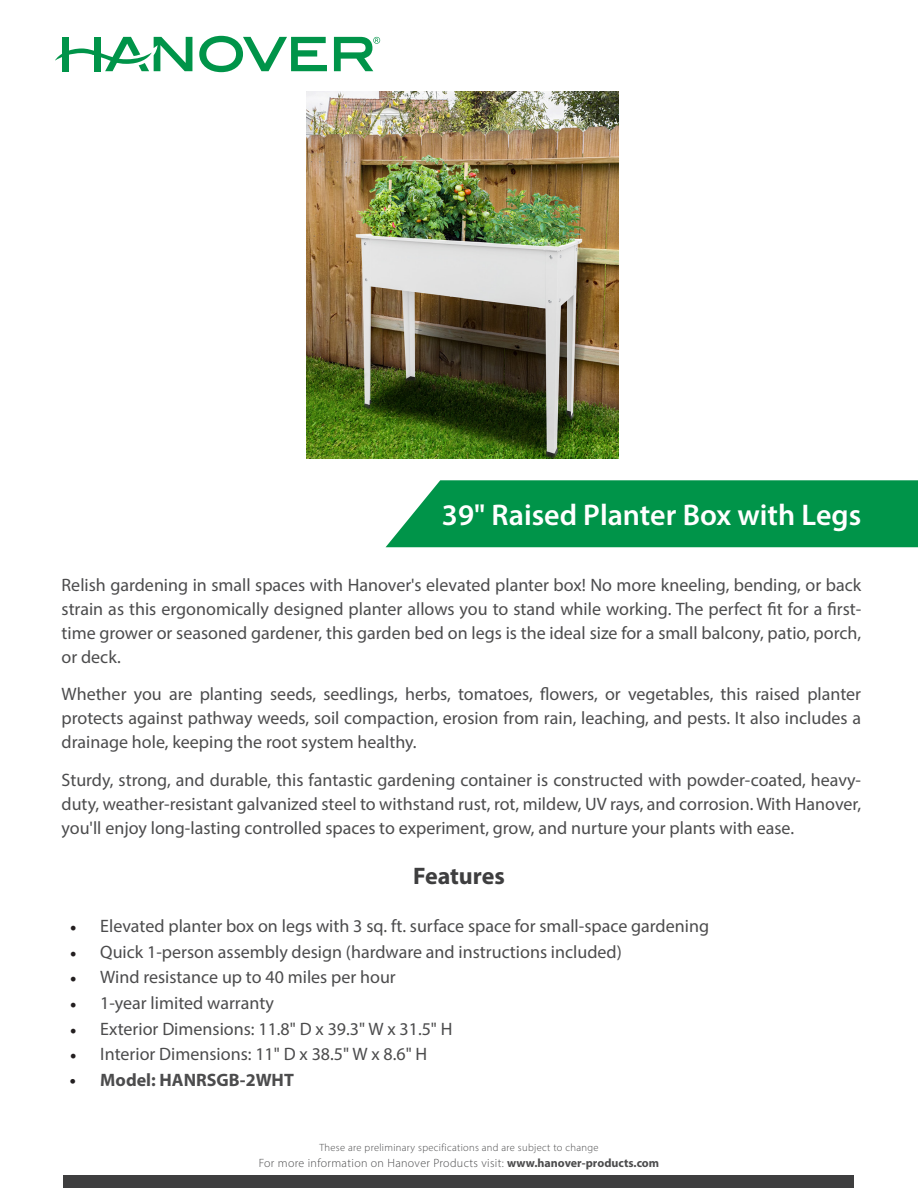
<style>
.page{position:relative;width:918px;height:1188px;background:#fff}
.page>*{position:absolute;margin:0;border:0;box-sizing:border-box;transform-origin:0 0}
.t1{font:600 30px "Myriad Pro";color:#fff}
.t2{font:24px "Myriad Variable Concept";color:#3e3e3f}
.t3{font:18px/24px "Myriad Pro";color:#4c4c4d;text-align:justify}
.t4{font:700 18px "Myriad Pro";color:#4c4c4d}
.t5{font:18px "Minion Pro";color:#231f20}
.t6{font:700 18px "Myriad Pro";color:#231f20}
.t7{font:300 12px "Myriad Pro";letter-spacing:.03em;color:#4c4c4d}
.t8{font:300 10.5px "Myriad Pro";letter-spacing:.03em;color:#4c4c4d}
.s1{font-weight:700}
</style>
<div class="page">
<div style="left:64px;top:1176px;width:790px;height:12px;background:#3e3e3f"></div>
<svg style="left:199px;top:36px;width:128px;height:36px"></svg>
<svg style="left:55px;top:37px;width:137px;height:34px"></svg>
<svg style="left:334px;top:37px;width:46px;height:34px"></svg>
<div style="left:386px;top:480px;width:532px;height:67px;background:#009449"></div>
<img style="left:306px;top:92px;width:313px;height:367px">
<p class="t1" style="left:442px;top:495px;width:421px">39" Raised Planter Box with Legs</p>
<p class="t3" style="left:62px;top:572px;width:801px">Relish gardening in small spaces with Hanover's elevated planter box! No more kneeling, bending, or back strain as this ergonomically designed planter allows you to stand while working. The perfect fit for a first&shy;time grower or seasoned gardener, this garden bed on legs is the ideal size for a small balcony, patio, porch, or deck.</p>
<p class="t3" style="left:62px;top:682px;width:801px">Whether you are planting seeds, seedlings, herbs, tomatoes, flowers, or vegetables, this raised planter protects against pathway weeds, soil compaction, erosion from rain, leaching, and pests. It also includes a drainage hole, keeping the root system healthy.</p>
<p class="t3" style="left:62px;top:767px;width:801px">Sturdy, strong, and durable, this fantastic gardening container is constructed with powder-coated, heavy&shy;duty, weather-resistant galvanized steel to withstand rust, rot, mildew, UV rays, and corrosion. With Hanover, you'll enjoy long-lasting controlled spaces to experiment, grow, and nurture your plants with ease.</p>
<p class="t2" style="left:413px;top:862px;width:93px">Features</p>
<p class="t5" style="left:70px;top:914px;width:9px">•</p>
<p class="t3" style="left:100px;top:914px;width:610px">Elevated planter box on legs with 3 sq. ft. surface space for small-space gardening</p>
<p class="t5" style="left:70px;top:940px;width:9px">•</p>
<p class="t3" style="left:100px;top:940px;width:523px">Quick 1-person assembly design (hardware and instructions included)</p>
<p class="t5" style="left:70px;top:965px;width:9px">•</p>
<p class="t3" style="left:100px;top:965px;width:297px">Wind resistance up to 40 miles per hour</p>
<p class="t5" style="left:70px;top:991px;width:9px">•</p>
<p class="t3" style="left:100px;top:991px;width:175px">1-year limited warranty</p>
<p class="t5" style="left:70px;top:1017px;width:9px">•</p>
<p class="t3" style="left:100px;top:1017px;width:354px">Exterior Dimensions: 11.8" D x 39.3" W x 31.5" H</p>
<p class="t5" style="left:70px;top:1042px;width:9px">•</p>
<p class="t3" style="left:100px;top:1042px;width:329px">Interior Dimensions: 11" D x 38.5" W x 8.6" H</p>
<p class="t6" style="left:70px;top:1068px;width:8px">•</p>
<p class="t4" style="left:100px;top:1068px;width:195px">Model: HANRSGB-2WHT</p>
<p class="t8" style="left:319px;top:1141px;width:281px">These are preliminary specifications and are subject to change</p>
<p class="t7" style="left:259px;top:1156px;width:402px">For more information on Hanover Products visit: <span class="s1">www.hanover-products.com</span></p>
</div>
